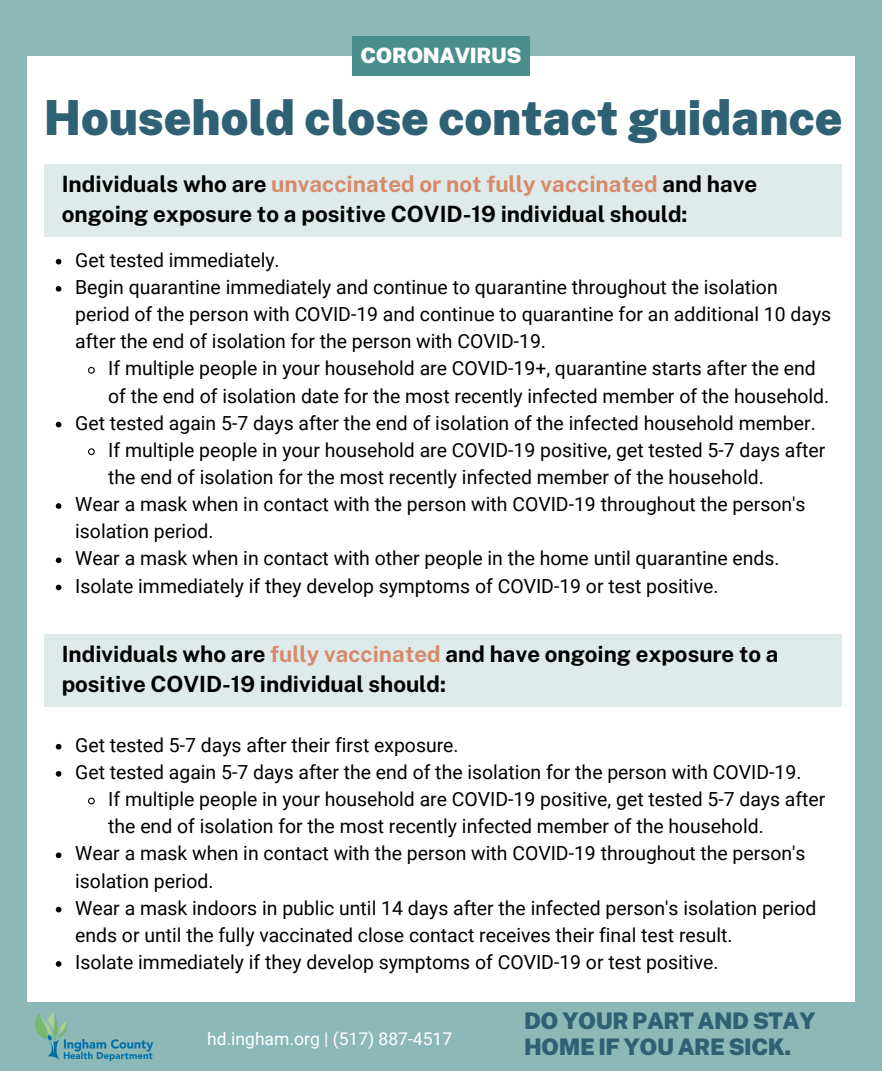
<style>
.page{position:relative;width:882px;height:1071px;background:#fff}
.page>*{position:absolute;margin:0;border:0;box-sizing:border-box;transform-origin:0 0}
.t1{font:900 48.3px "Public Sans";color:#2e6173}
.t2{font:900 22.93px/26.2px "Public Sans";letter-spacing:-.02em;color:#2e6173}
.t3{font:700 22.4px/30.1px "Public Sans";color:#000}
.t4{font:900 21.18px "Public Sans";letter-spacing:-.02em;color:#fff}
.t5{font:19.43px/27.1px "Roboto";color:#000}
.t6{font:17.5px "Roboto";color:#fff}
.s1{color:#d68a6b}
</style>
<div class="page">
<div style="left:44px;top:165px;width:798px;height:72px;background:#dfebea"></div>
<div style="left:44px;top:635px;width:798px;height:72px;background:#dfebea"></div>
<svg style="left:56px;top:259px;width:5px;height:6px"></svg>
<svg style="left:56px;top:286px;width:5px;height:6px"></svg>
<svg style="left:88px;top:366px;width:7px;height:8px"></svg>
<svg style="left:56px;top:422px;width:5px;height:5px"></svg>
<svg style="left:88px;top:448px;width:7px;height:8px"></svg>
<svg style="left:56px;top:503px;width:5px;height:6px"></svg>
<svg style="left:56px;top:558px;width:5px;height:5px"></svg>
<svg style="left:56px;top:585px;width:5px;height:5px"></svg>
<svg style="left:56px;top:744px;width:5px;height:6px"></svg>
<svg style="left:56px;top:771px;width:5px;height:6px"></svg>
<svg style="left:88px;top:797px;width:7px;height:8px"></svg>
<svg style="left:56px;top:852px;width:5px;height:6px"></svg>
<svg style="left:56px;top:907px;width:5px;height:5px"></svg>
<svg style="left:56px;top:961px;width:5px;height:6px"></svg>
<div style="left:2px;top:1002px;width:880px;height:69px;background:#8cb8b7"></div>
<div style="left:0;top:0;width:882px;height:56px;background:#8cb8b7"></div>
<div style="left:0;top:31px;width:27px;height:1040px;background:#8cb8b7"></div>
<div style="left:855px;top:30px;width:27px;height:1031px;background:#8cb8b7"></div>
<img style="left:35px;top:1012px;width:119px;height:50px">
<div style="left:352px;top:36px;width:177px;height:40px;background:#4a8f8d"></div>
<p class="t4" style="left:361px;top:43px;width:162px">CORONAVIRUS</p>
<p class="t1" style="left:44px;top:89px;width:800px">Household close contact guidance</p>
<p class="t3" style="left:62px;top:169px;width:697px">Individuals who are <span class="s1">unvaccinated or not fully vaccinated</span> and have ongoing exposure to a positive COVID-19 individual should:</p>
<p class="t5" style="left:75px;top:247px;width:206px">Get tested immediately.</p>
<p class="t5" style="left:75px;top:274px;width:758px">Begin quarantine immediately and continue to quarantine throughout the isolation period of the person with COVID-19 and continue to quarantine for an additional 10 days after the end of isolation for the person with COVID-19.</p>
<p class="t5" style="left:108px;top:355px;width:723px">If multiple people in your household are COVID-19+, quarantine starts after the end of the end of isolation date for the most recently infected member of the household.</p>
<p class="t5" style="left:75px;top:409px;width:742px">Get tested again 5-7 days after the end of isolation of the infected household member.</p>
<p class="t5" style="left:108px;top:437px;width:719px">If multiple people in your household are COVID-19 positive, get tested 5-7 days after the end of isolation for the most recently infected member of the household.</p>
<p class="t5" style="left:75px;top:491px;width:732px">Wear a mask when in contact with the person with COVID-19 throughout the person's isolation period.</p>
<p class="t5" style="left:75px;top:545px;width:706px">Wear a mask when in contact with other people in the home until quarantine ends.</p>
<p class="t5" style="left:75px;top:572px;width:645px">Isolate immediately if they develop symptoms of COVID-19 or test positive.</p>
<p class="t3" style="left:62px;top:639px;width:718px">Individuals who are <span class="s1">fully vaccinated</span> and have ongoing exposure to a positive COVID-19 individual should:</p>
<p class="t5" style="left:75px;top:732px;width:385px">Get tested 5-7 days after their first exposure.</p>
<p class="t5" style="left:75px;top:759px;width:728px">Get tested again 5-7 days after the end of the isolation for the person with COVID-19.</p>
<p class="t5" style="left:108px;top:786px;width:719px">If multiple people in your household are COVID-19 positive, get tested 5-7 days after the end of isolation for the most recently infected member of the household.</p>
<p class="t5" style="left:75px;top:840px;width:732px">Wear a mask when in contact with the person with COVID-19 throughout the person's isolation period.</p>
<p class="t5" style="left:75px;top:895px;width:743px">Wear a mask indoors in public until 14 days after the infected person's isolation period ends or until the fully vaccinated close contact receives their final test result.</p>
<p class="t5" style="left:75px;top:949px;width:645px">Isolate immediately if they develop symptoms of COVID-19 or test positive.</p>
<p class="t6" style="left:207px;top:1028px;width:246px">hd.ingham.org | (517) 887-4517</p>
<p class="t2" style="left:524px;top:1008px;width:293px">DO YOUR PART AND STAY<br>HOME IF YOU ARE SICK.</p>
</div>
